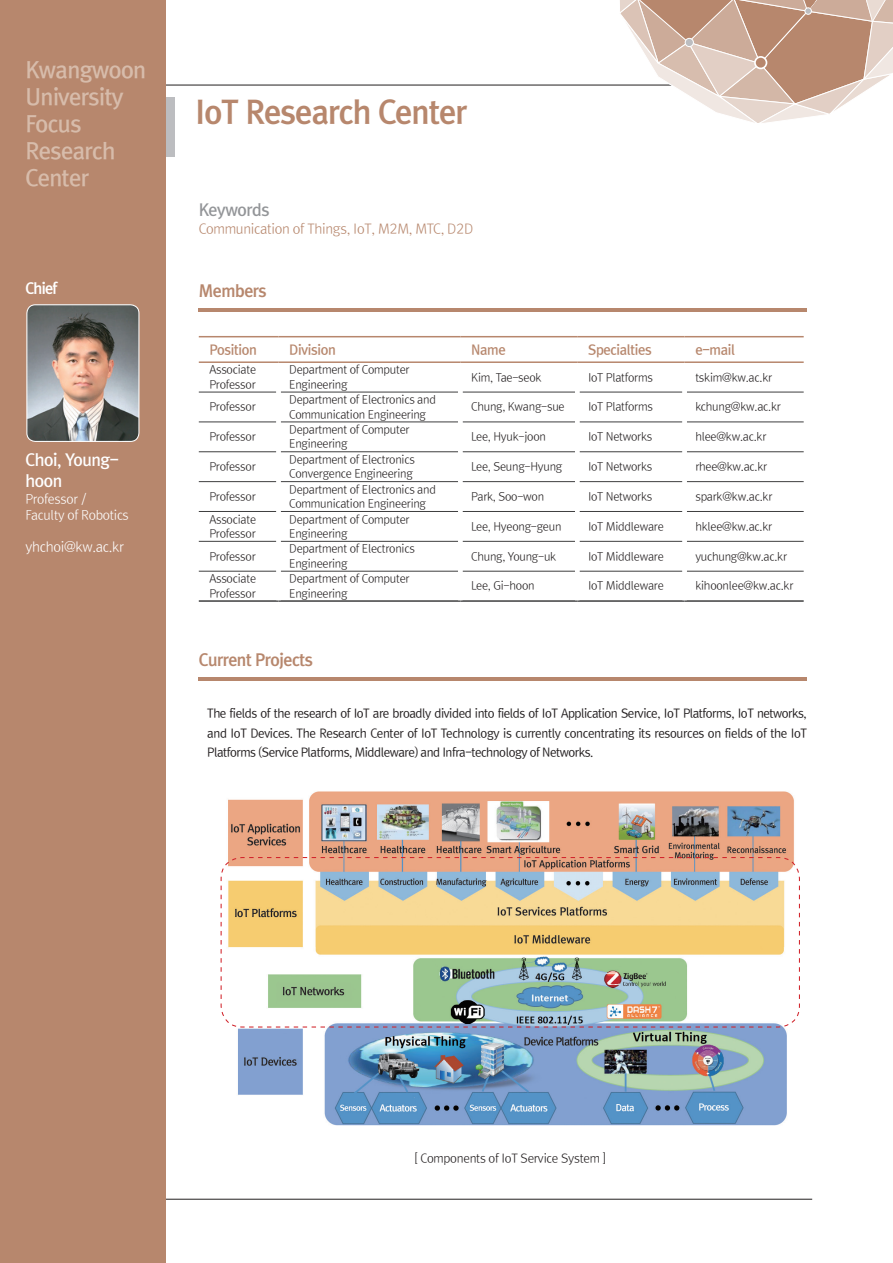
<style>
.page{position:relative;width:893px;height:1263px;background:#fff}
.page>*{position:absolute;margin:0;border:0;box-sizing:border-box;transform-origin:0 0}
.t1{font:31.5px "Rix Go EB";letter-spacing:-.025em;color:#b7876d}
.t2{font:22.5px/27px "Rix Go B";letter-spacing:-.025em;color:#d7bcab}
.t3{font:16.5px "Rix Go EB";letter-spacing:-.025em;color:#b7876d}
.t4{font:16.5px/20.5px "Rix Go B";letter-spacing:-.025em;color:#fff}
.t5{font:16.5px "Rix Go B";letter-spacing:-.025em;color:#939598}
.t6{font:15px "Rix Go EB";letter-spacing:-.05em;color:#fff}
.t7{font:13.5px "Rix Go L";letter-spacing:-.025em;color:#b7876d}
.t8{font:13.5px "Rix Go B";letter-spacing:-.025em;color:#b7876d}
.t9{font:13.5px "Rix Go L";letter-spacing:-.025em;color:#fff}
.t10{font:12.75px/15.3px "Rix Go L";letter-spacing:-.025em;color:#fff}
.t11{font:12px/19.2px "Rix Go M";letter-spacing:-.04em;color:#231f20;text-align:justify}
.t12{font:12px "Rix Go L";letter-spacing:-.025em;color:#231f20}
.t13{font:11.25px/14.4px "Rix Go L";letter-spacing:-.025em;color:#231f20}
</style>
<div class="page">
<hr style="left:85px;top:85px;width:587px;height:1px;background:#231f20">
<hr style="left:72px;top:1199px;width:740px;height:1px;background:#231f20">
<div style="left:0;top:0;width:166px;height:1263px;background:#b7876d"></div>
<div style="left:166px;top:97px;width:9px;height:60px;background:#bcbdc0"></div>
<img style="left:28px;top:305px;width:111px;height:136px">
<div style="left:26px;top:304px;width:113px;height:138px;border:1px solid #fff;border-radius:9px"></div>
<hr style="left:199px;top:309px;width:608px;height:3px;background:#b7876d">
<hr style="left:199px;top:677px;width:608px;height:4px;background:#b7876d">
<hr style="left:199px;top:392px;width:77px;height:1px;background:#3e3e3f">
<hr style="left:281px;top:392px;width:177px;height:1px;background:#3e3e3f">
<hr style="left:463px;top:392px;width:112px;height:1px;background:#3e3e3f">
<hr style="left:579px;top:392px;width:103px;height:1px;background:#3e3e3f">
<hr style="left:687px;top:392px;width:117px;height:1px;background:#3e3e3f">
<hr style="left:199px;top:422px;width:77px;height:1px;background:#3e3e3f">
<hr style="left:281px;top:422px;width:177px;height:1px;background:#3e3e3f">
<hr style="left:463px;top:422px;width:112px;height:1px;background:#3e3e3f">
<hr style="left:579px;top:422px;width:103px;height:1px;background:#3e3e3f">
<hr style="left:687px;top:422px;width:117px;height:1px;background:#3e3e3f">
<hr style="left:199px;top:451px;width:77px;height:1px;background:#3e3e3f">
<hr style="left:281px;top:451px;width:177px;height:1px;background:#3e3e3f">
<hr style="left:463px;top:451px;width:112px;height:1px;background:#3e3e3f">
<hr style="left:579px;top:451px;width:103px;height:1px;background:#3e3e3f">
<hr style="left:687px;top:451px;width:117px;height:1px;background:#3e3e3f">
<hr style="left:199px;top:481px;width:77px;height:1px;background:#3e3e3f">
<hr style="left:281px;top:481px;width:177px;height:1px;background:#3e3e3f">
<hr style="left:463px;top:481px;width:112px;height:1px;background:#3e3e3f">
<hr style="left:579px;top:481px;width:103px;height:1px;background:#3e3e3f">
<hr style="left:687px;top:481px;width:117px;height:1px;background:#3e3e3f">
<hr style="left:199px;top:511px;width:77px;height:1px;background:#3e3e3f">
<hr style="left:281px;top:511px;width:177px;height:1px;background:#3e3e3f">
<hr style="left:463px;top:511px;width:112px;height:1px;background:#3e3e3f">
<hr style="left:579px;top:511px;width:103px;height:1px;background:#3e3e3f">
<hr style="left:687px;top:511px;width:117px;height:1px;background:#3e3e3f">
<hr style="left:199px;top:541px;width:77px;height:1px;background:#3e3e3f">
<hr style="left:281px;top:541px;width:177px;height:1px;background:#3e3e3f">
<hr style="left:463px;top:541px;width:112px;height:1px;background:#3e3e3f">
<hr style="left:579px;top:541px;width:103px;height:1px;background:#3e3e3f">
<hr style="left:687px;top:541px;width:117px;height:1px;background:#3e3e3f">
<hr style="left:199px;top:571px;width:77px;height:1px;background:#3e3e3f">
<hr style="left:281px;top:571px;width:177px;height:1px;background:#3e3e3f">
<hr style="left:463px;top:571px;width:112px;height:1px;background:#3e3e3f">
<hr style="left:579px;top:571px;width:103px;height:1px;background:#3e3e3f">
<hr style="left:687px;top:571px;width:117px;height:1px;background:#3e3e3f">
<hr style="left:199px;top:600px;width:80px;height:2px;background:#3e3e3f">
<hr style="left:279px;top:600px;width:181px;height:2px;background:#3e3e3f">
<hr style="left:460px;top:600px;width:117px;height:2px;background:#3e3e3f">
<hr style="left:577px;top:600px;width:108px;height:2px;background:#3e3e3f">
<hr style="left:685px;top:600px;width:119px;height:2px;background:#3e3e3f">
<hr style="left:199px;top:336px;width:80px;height:1px;background:#b7876d">
<hr style="left:279px;top:336px;width:181px;height:1px;background:#b7876d">
<hr style="left:460px;top:336px;width:117px;height:1px;background:#b7876d">
<hr style="left:577px;top:336px;width:108px;height:1px;background:#b7876d">
<hr style="left:685px;top:336px;width:119px;height:1px;background:#b7876d">
<hr style="left:199px;top:361px;width:80px;height:2px;background:#b7876d">
<hr style="left:279px;top:361px;width:181px;height:2px;background:#b7876d">
<hr style="left:460px;top:361px;width:117px;height:2px;background:#b7876d">
<hr style="left:577px;top:361px;width:108px;height:2px;background:#b7876d">
<hr style="left:685px;top:361px;width:119px;height:2px;background:#b7876d">
<svg style="left:613px;top:0;width:280px;height:123px"></svg>
<div style="left:754px;top:56px;width:13px;height:13px;background:#b7876d;border:2px solid #fff;border-radius:50%"></div>
<div style="left:804px;top:7px;width:8px;height:8px;background:#bcbdc0;border:1px solid #fff;border-radius:50%"></div>
<div style="left:685px;top:38px;width:9px;height:9px;background:#bcbdc0;border:1px solid #fff;border-radius:50%"></div>
<img style="left:228px;top:791px;width:566px;height:335px">
<svg style="left:220px;top:856px;width:580px;height:172px"></svg>
<h2 class="t2" style="left:26px;top:56px;width:122px">Kwangwoon<br>University<br>Focus<br>Research<br>Center</h2>
<h3 class="t6" style="left:26px;top:279px;width:33px">Chief</h3>
<h3 class="t4" style="left:26px;top:449px;width:95px">Choi, Young&shy;hoon</h3>
<p class="t10" style="left:26px;top:492px;width:105px">Professor /<br>Faculty of Robotics</p>
<p class="t9" style="left:26px;top:539px;width:100px">yhchoi@kw.ac.kr</p>
<h1 class="t1" style="left:196px;top:93px;width:273px">IoT Research Center</h1>
<h3 class="t5" style="left:199px;top:200px;width:72px">Keywords</h3>
<p class="t7" style="left:199px;top:220px;width:276px">Communication of Things, IoT, M2M, MTC, D2D</p>
<h3 class="t3" style="left:199px;top:281px;width:69px">Members</h3>
<p class="t8" style="left:209px;top:341px;width:49px">Position</p>
<p class="t8" style="left:289px;top:341px;width:48px">Division</p>
<p class="t8" style="left:471px;top:341px;width:36px">Name</p>
<p class="t8" style="left:588px;top:341px;width:65px">Specialties</p>
<p class="t8" style="left:695px;top:341px;width:41px">e-mail</p>
<p class="t13" style="left:209px;top:363px;width:48px">Associate<br>Professor</p>
<p class="t13" style="left:289px;top:363px;width:122px">Department of Computer<br>Engineering</p>
<p class="t13" style="left:471px;top:370px;width:72px">Kim, Tae-seok</p>
<p class="t13" style="left:588px;top:370px;width:66px">IoT Platforms</p>
<p class="t13" style="left:695px;top:370px;width:78px">tskim@kw.ac.kr</p>
<p class="t13" style="left:209px;top:400px;width:48px">Professor</p>
<p class="t13" style="left:289px;top:392px;width:148px">Department of Electronics and<br>Communication Engineering</p>
<p class="t13" style="left:471px;top:400px;width:95px">Chung, Kwang-sue</p>
<p class="t13" style="left:588px;top:400px;width:66px">IoT Platforms</p>
<p class="t13" style="left:695px;top:400px;width:87px">kchung@kw.ac.kr</p>
<p class="t13" style="left:209px;top:429px;width:48px">Professor</p>
<p class="t13" style="left:289px;top:422px;width:122px">Department of Computer<br>Engineering</p>
<p class="t13" style="left:471px;top:429px;width:76px">Lee, Hyuk-joon</p>
<p class="t13" style="left:588px;top:429px;width:66px">IoT Networks</p>
<p class="t13" style="left:695px;top:429px;width:73px">hlee@kw.ac.kr</p>
<p class="t13" style="left:209px;top:459px;width:48px">Professor</p>
<p class="t13" style="left:289px;top:452px;width:127px">Department of Electronics<br>Convergence Engineering</p>
<p class="t13" style="left:471px;top:459px;width:93px">Lee, Seung-Hyung</p>
<p class="t13" style="left:588px;top:459px;width:66px">IoT Networks</p>
<p class="t13" style="left:695px;top:459px;width:73px">rhee@kw.ac.kr</p>
<p class="t13" style="left:209px;top:489px;width:48px">Professor</p>
<p class="t13" style="left:289px;top:482px;width:148px">Department of Electronics and<br>Communication Engineering</p>
<p class="t13" style="left:471px;top:489px;width:75px">Park, Soo-won</p>
<p class="t13" style="left:588px;top:489px;width:66px">IoT Networks</p>
<p class="t13" style="left:695px;top:489px;width:79px">spark@kw.ac.kr</p>
<p class="t13" style="left:209px;top:512px;width:48px">Associate<br>Professor</p>
<p class="t13" style="left:289px;top:512px;width:122px">Department of Computer<br>Engineering</p>
<p class="t13" style="left:471px;top:519px;width:92px">Lee, Hyeong-geun</p>
<p class="t13" style="left:588px;top:519px;width:77px">IoT Middleware</p>
<p class="t13" style="left:695px;top:519px;width:78px">hklee@kw.ac.kr</p>
<p class="t13" style="left:209px;top:549px;width:48px">Professor</p>
<p class="t13" style="left:289px;top:542px;width:127px">Department of Electronics<br>Engineering</p>
<p class="t13" style="left:471px;top:549px;width:87px">Chung, Young-uk</p>
<p class="t13" style="left:588px;top:549px;width:77px">IoT Middleware</p>
<p class="t13" style="left:695px;top:549px;width:93px">yuchung@kw.ac.kr</p>
<p class="t13" style="left:209px;top:572px;width:48px">Associate<br>Professor</p>
<p class="t13" style="left:289px;top:572px;width:122px">Department of Computer<br>Engineering</p>
<p class="t13" style="left:471px;top:579px;width:65px">Lee, Gi-hoon</p>
<p class="t13" style="left:588px;top:579px;width:77px">IoT Middleware</p>
<p class="t13" style="left:695px;top:579px;width:100px">kihoonlee@kw.ac.kr</p>
<h3 class="t3" style="left:199px;top:650px;width:116px">Current Projects</h3>
<p class="t11" style="left:207px;top:704px;width:601px">The fields of the research of IoT are broadly divided into fields of IoT Application Service, IoT Platforms, IoT networks, and IoT Devices. The Research Center of IoT Technology is currently concentrating its resources on fields of the IoT Platforms (Service Platforms, Middleware) and Infra-technology of Networks.</p>
<p class="t12" style="left:414px;top:1151px;width:193px">[ Components of IoT Service System ]</p>
</div>
